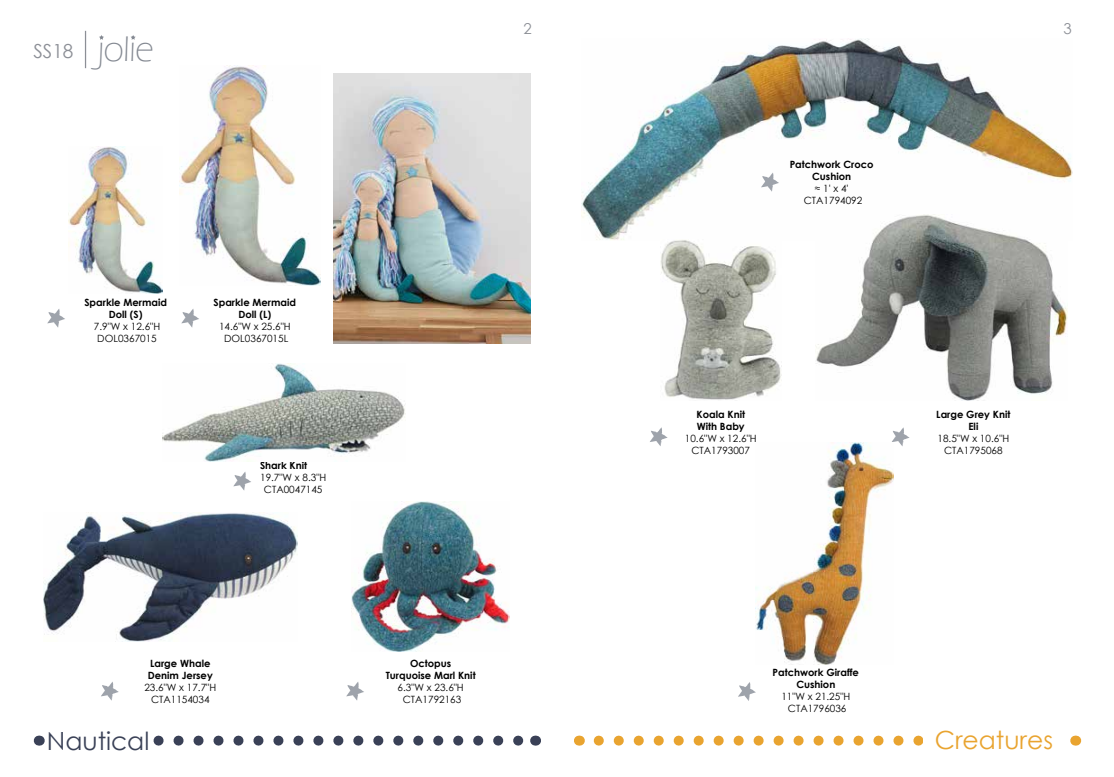
<style>
.page{position:relative;width:1114px;height:777px;background:#fff}
.page>*{position:absolute;margin:0;border:0;box-sizing:border-box;transform-origin:0 0}
.t1{font:300 36.62px "Eras ITC";letter-spacing:-.025em;color:#848992}
.t2{font:25px "Century Gothic";color:#e9a430}
.t3{font:25px "Century Gothic";color:#3a4157}
.t4{font:15px "Century Gothic";color:#8c8f96}
.t5{font:10px/12px "Century Gothic";color:#000;text-align:center}
.t6{font:700 10px/12px "Century Gothic";color:#000;text-align:center}
.s1{font-family:"Century Gothic";font-weight:400;font-size:19.38px;color:#8c8f96}
</style>
<div class="page">
<img style="left:43px;top:512px;width:255px;height:129px">
<img style="left:351px;top:501px;width:159px;height:150px">
<svg style="left:101px;top:682px;width:18px;height:18px"></svg>
<svg style="left:346px;top:682px;width:18px;height:18px"></svg>
<img style="left:179px;top:65px;width:141px;height:220px">
<img style="left:334px;top:73px;width:196px;height:271px">
<svg style="left:181px;top:309px;width:18px;height:18px"></svg>
<svg style="left:47px;top:309px;width:18px;height:18px"></svg>
<svg style="left:233px;top:472px;width:18px;height:18px"></svg>
<img style="left:163px;top:363px;width:242px;height:98px">
<img style="left:68px;top:146px;width:95px;height:148px">
<svg style="left:153px;top:735px;width:371px;height:10px"></svg>
<svg style="left:599px;top:735px;width:324px;height:10px"></svg>
<img style="left:581px;top:38px;width:492px;height:202px">
<img style="left:660px;top:239px;width:121px;height:161px">
<img style="left:815px;top:214px;width:252px;height:186px">
<svg style="left:738px;top:682px;width:18px;height:18px"></svg>
<svg style="left:650px;top:427px;width:18px;height:19px"></svg>
<svg style="left:761px;top:172px;width:18px;height:19px"></svg>
<svg style="left:892px;top:427px;width:17px;height:19px"></svg>
<img style="left:756px;top:442px;width:137px;height:222px">
<svg style="left:99px;top:35px;width:5px;height:5px"></svg>
<svg style="left:131px;top:35px;width:5px;height:5px"></svg>
<hr style="left:85px;top:31px;width:1px;height:37px;background:#8c8f96">
<h1 class="t1" style="left:34px;top:29px;width:122px"><span class="s1">SS18</span> jolie</h1>
<p class="t6" style="left:84px;top:296px;width:84px">Sparkle Mermaid<br>Doll (S)</p>
<p class="t5" style="left:94px;top:320px;width:68px">7.9"W x 12.6"H<br>DOL0367015</p>
<p class="t6" style="left:214px;top:296px;width:84px">Sparkle Mermaid<br>Doll (L)</p>
<p class="t5" style="left:219px;top:320px;width:73px">14.6"W x 25.6"H<br>DOL0367015L</p>
<p class="t6" style="left:260px;top:459px;width:49px">Shark Knit</p>
<p class="t5" style="left:260px;top:471px;width:68px">19.7"W x 8.3"H<br>CTA0047145</p>
<h3 class="t4" style="left:523px;top:18px;width:10px">2</h3>
<h3 class="t4" style="left:1063px;top:18px;width:10px">3</h3>
<p class="t6" style="left:790px;top:158px;width:86px">Patchwork Croco<br>Cushion</p>
<p class="t5" style="left:804px;top:182px;width:60px">≈ 1' x 4'<br>CTA1794092</p>
<p class="t6" style="left:696px;top:408px;width:50px;text-align:left">Koala Knit<br>With Baby</p>
<p class="t5" style="left:685px;top:432px;width:73px">10.6"W x 12.6"H<br>CTA1793007</p>
<p class="t6" style="left:936px;top:408px;width:76px">Large Grey Knit<br>Eli</p>
<p class="t5" style="left:937px;top:432px;width:73px">18.5"W x 10.6"H<br>CTA1795068</p>
<p class="t6" style="left:148px;top:656px;width:66px;text-align:left">Large Whale<br>Denim Jersey</p>
<p class="t5" style="left:144px;top:680px;width:73px">23.6"W x 17.7"H<br>CTA1154034</p>
<p class="t6" style="left:386px;top:656px;width:91px">Octopus<br>Turquoise Marl Knit</p>
<p class="t5" style="left:398px;top:680px;width:68px">6.3"W x 23.6"H<br>CTA1792163</p>
<p class="t6" style="left:772px;top:665px;width:88px">Patchwork Giraffe<br>Cushion</p>
<p class="t5" style="left:781px;top:689px;width:70px">11"W x 21.25"H<br>CTA1796036</p>
<h2 class="t3" style="left:47px;top:723px;width:104px">Nautical</h2>
<h2 class="t2" style="left:934px;top:722px;width:120px">Creatures</h2>
</div>
